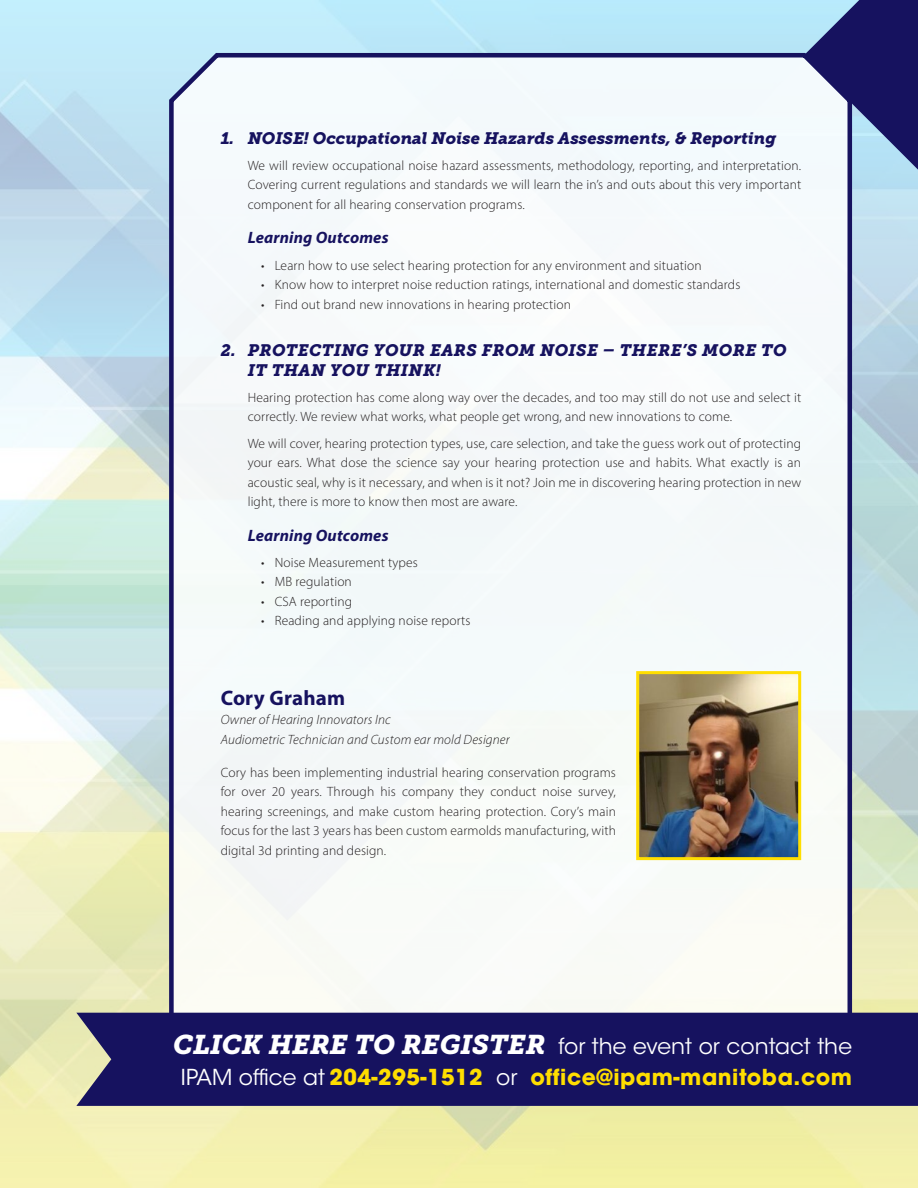
<style>
.page{position:relative;width:918px;height:1188px;background:#fff}
.page>*{position:absolute;margin:0;border:0;box-sizing:border-box;transform-origin:0 0}
.t1{font:700 21.9px "ITC Avant Garde Std";letter-spacing:.025em;color:#ffde00}
.t2{font:21.9px "ITC Avant Garde Std";letter-spacing:.005em;color:#fff}
.t3{font:700 21px "Myriad Pro";letter-spacing:.01em;color:#16125f}
.t4{font:italic 16.5px/19.8px "Museo Slab 900";letter-spacing:.025em;color:#16125f}
.t5{font:italic 16.5px "Museo Slab 900";color:#16125f}
.t6{font:italic 700 16.5px "Myriad Pro";letter-spacing:.01em;color:#16125f}
.t7{font:300 13.5px/19.5px "Myriad Pro";letter-spacing:.01em;color:#231f20;text-align:justify}
.t8{font:italic 300 13.5px "Myriad Pro";letter-spacing:.01em;color:#231f20}
.s1{font-family:"Museo Slab 900";font-style:italic;font-size:26.85px}
.s2{font-weight:400;color:#fff}
</style>
<div class="page">
<div style="left:167px;top:49px;width:687px;height:964px;background:#f5fafa"></div>
<svg style="left:804px;top:0;width:114px;height:170px"></svg>
<div style="left:76px;top:1013px;width:842px;height:93px;background:#16125f"></div>
<img style="left:640px;top:675px;width:157px;height:181px">
<div style="left:636px;top:671px;width:165px;height:189px;border:3px solid #ffde00"></div>
<p class="t5" style="left:221px;top:128px;width:557px">1. NOISE! Occupational Noise Hazards Assessments, &amp; Reporting</p>
<p class="t7" style="left:248px;top:156px;width:555px">We will review occupational noise hazard assessments, methodology, reporting, and interpretation.<br>Covering current regulations and standards we will learn the in’s and outs about this very important component for all hearing conservation programs.</p>
<p class="t6" style="left:248px;top:227px;width:142px">Learning Outcomes</p>
<p class="t7" style="left:261px;top:255px;width:442px">• Learn how to use select hearing protection for any environment and situation</p>
<p class="t7" style="left:261px;top:275px;width:481px">• Know how to interpret noise reduction ratings, international and domestic standards</p>
<p class="t7" style="left:261px;top:295px;width:311px">• Find out brand new innovations in hearing protection</p>
<p class="t4" style="left:248px;top:340px;width:540px;text-indent:-27px">2. PROTECTING YOUR EARS FROM NOISE – THERE’S MORE TO<br>IT THAN YOU THINK!</p>
<p class="t7" style="left:248px;top:387px;width:555px">Hearing protection has come along way over the decades, and too may still do not use and select it correctly. We review what works, what people get wrong, and new innovations to come.</p>
<p class="t7" style="left:248px;top:433px;width:555px">We will cover, hearing protection types, use, care selection, and take the guess work out of protecting your ears. What dose the science say your hearing protection use and habits. What exactly is an acoustic seal, why is it necessary, and when is it not? Join me in discovering hearing protection in new light, there is more to know then most are aware.</p>
<p class="t6" style="left:248px;top:524px;width:142px">Learning Outcomes</p>
<p class="t7" style="left:261px;top:552px;width:158px">• Noise Measurement types</p>
<p class="t7" style="left:261px;top:572px;width:92px">• MB regulation</p>
<p class="t7" style="left:261px;top:591px;width:92px">• CSA reporting</p>
<p class="t7" style="left:261px;top:611px;width:211px">• Reading and applying noise reports</p>
<p class="t3" style="left:221px;top:684px;width:126px">Cory Graham</p>
<p class="t8" style="left:221px;top:712px;width:172px">Owner of Hearing Innovators Inc</p>
<p class="t8" style="left:221px;top:731px;width:290px">Audiometric Technician and Custom ear mold Designer</p>
<p class="t7" style="left:221px;top:763px;width:397px">Cory has been implementing industrial hearing conservation programs for over 20 years. Through his company they conduct noise survey, hearing screenings, and make custom hearing protection. Cory’s main focus for the last 3 years has been custom earmolds manufacturing, with digital 3d printing and design.</p>
<p class="t2" style="left:173px;top:1033px;width:680px"><span class="s1">CLICK HERE TO REGISTER</span> for the event or contact the</p>
<p class="t1" style="left:181px;top:1063px;width:673px"><span class="s2">IPAM office at</span> 204-295-1512 <span class="s2">or</span> office@ipam-manitoba.com</p>
</div>
